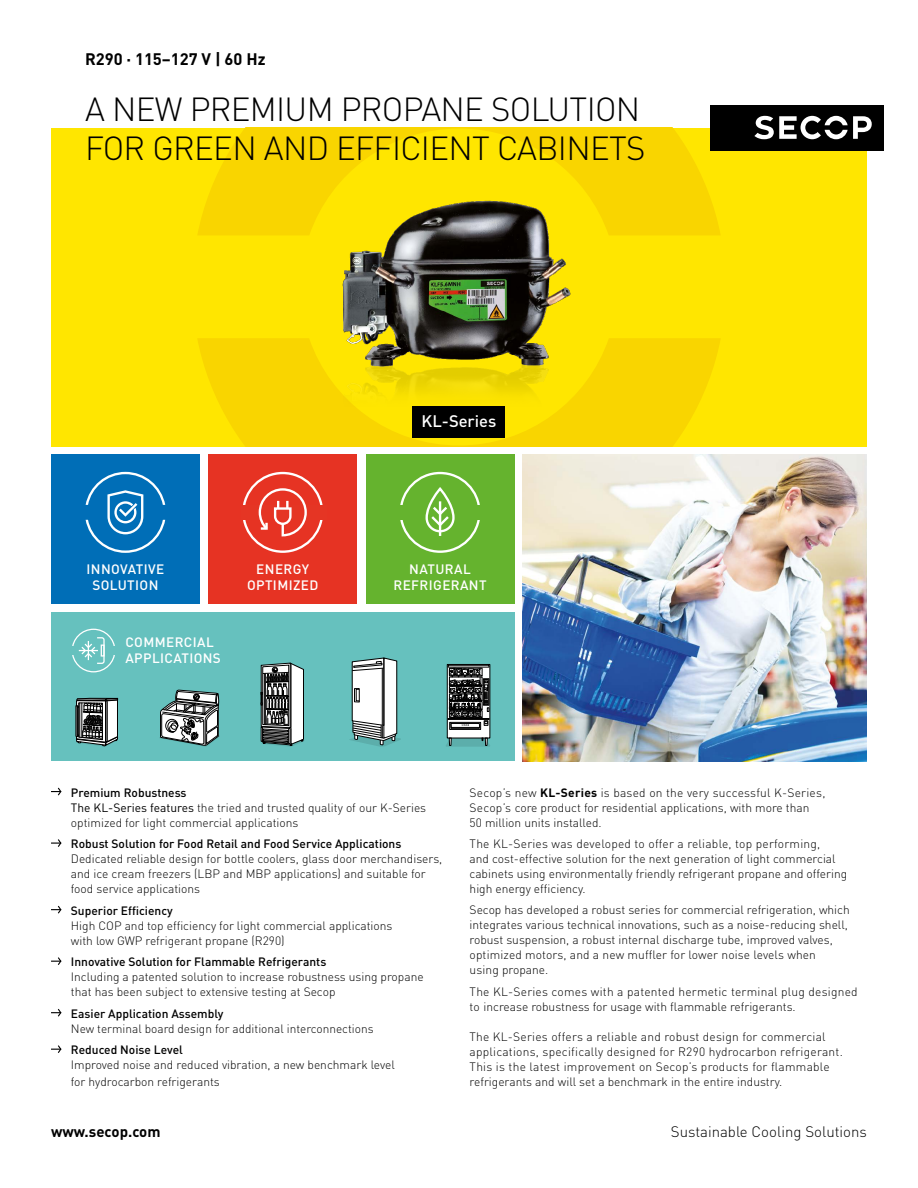
<style>
.page{position:relative;width:918px;height:1188px;background:#fff}
.page>*{position:absolute;margin:0;border:0;box-sizing:border-box;transform-origin:0 0}
.t1{font:300 33px/39px "DIN";letter-spacing:-.02em;color:#000}
.t2{font:700 16.5px "DIN";color:#000}
.t3{font:500 16.5px "DIN";color:#fff}
.t4{font:300 15px "DIN";color:#000}
.t5{font:700 15px "DIN";color:#000}
.t6{font:500 13.5px/16.5px "DIN";letter-spacing:.03em;color:#fff;text-align:center}
.t7{font:300 12px/15px "DIN";color:#000}
.t8{font:300 12px/15px "DIN";letter-spacing:.02em;color:#000}
.t9{font:500 12px "DIN";color:#000}
.s1{font-weight:500}
.s2{font-weight:400}
.s3{font-weight:700}
</style>
<div class="page">
<div style="left:51px;top:128px;width:816px;height:318px;background:#ffe600"></div>
<svg style="left:198px;top:338px;width:522px;height:108px;fill:#f9d500"></svg>
<svg style="left:198px;top:128px;width:523px;height:107px;fill:#f9d500"></svg>
<div style="left:710px;top:105px;width:173px;height:45px;background:#000"></div>
<svg style="left:754px;top:116px;width:118px;height:23px"></svg>
<svg style="left:51px;top:787px;width:11px;height:9px"></svg>
<svg style="left:51px;top:839px;width:11px;height:8px"></svg>
<svg style="left:51px;top:905px;width:11px;height:9px"></svg>
<svg style="left:51px;top:957px;width:11px;height:8px"></svg>
<svg style="left:51px;top:1009px;width:11px;height:8px"></svg>
<svg style="left:51px;top:1045px;width:11px;height:8px"></svg>
<img style="left:292px;top:142px;width:337px;height:304px">
<div style="left:413px;top:406px;width:92px;height:32px;background:#000"></div>
<img style="left:523px;top:455px;width:344px;height:306px">
<div style="left:366px;top:455px;width:148px;height:149px;background:#65b32e"></div>
<div style="left:400px;top:472px;width:81px;height:81px;border:2px solid #fff;border-radius:50%"></div>
<div style="left:398px;top:505px;width:85px;height:15px;background:#65b32e"></div>
<div style="left:426px;top:488px;width:29px;height:44px;border:2px solid #fff;border-radius:13px"></div>
<hr style="left:439px;top:501px;width:2px;height:35px;background:#fff">
<svg style="left:429px;top:504px;width:22px;height:24px"></svg>
<div style="left:51px;top:455px;width:149px;height:149px;background:#006eb7"></div>
<svg style="left:86px;top:472px;width:79px;height:81px"></svg>
<div style="left:208px;top:455px;width:149px;height:149px;background:#e63323"></div>
<div style="left:242px;top:472px;width:81px;height:81px;border:2px solid #fff;border-radius:50%"></div>
<div style="left:241px;top:505px;width:85px;height:15px;background:#e53524"></div>
<svg style="left:258px;top:488px;width:49px;height:49px"></svg>
<div style="left:51px;top:612px;width:463px;height:149px;background:#66c1be"></div>
<div style="left:72px;top:629px;width:43px;height:43px;border:1px solid #fff;border-radius:50%"></div>
<div style="left:71px;top:647px;width:46px;height:8px;background:#66c1be"></div>
<svg style="left:79px;top:637px;width:26px;height:27px"></svg>
<div style="left:101px;top:645px;width:4px;height:12px;border:1px solid #fff"></div>
<svg style="left:76px;top:698px;width:43px;height:49px"></svg>
<svg style="left:446px;top:664px;width:44px;height:83px"></svg>
<svg style="left:159px;top:690px;width:61px;height:57px"></svg>
<svg style="left:260px;top:663px;width:44px;height:84px"></svg>
<svg style="left:350px;top:658px;width:51px;height:89px"></svg>
<h2 class="t2" style="left:85px;top:48px;width:182px">R290 · 115–127 V | 60 Hz</h2>
<h1 class="t1" style="left:85px;top:90px;width:562px">A NEW PREMIUM PROPANE SOLUTION<br>FOR GREEN AND EFFICIENT CABINETS</h1>
<p class="t6" style="left:87px;top:560px;width:79px">INNOVATIVE<br>SOLUTION</p>
<p class="t6" style="left:247px;top:560px;width:73px">ENERGY<br>OPTIMIZED</p>
<p class="t6" style="left:125px;top:633px;width:97px;text-align:left">COMMERCIAL<br>APPLICATIONS</p>
<h2 class="t3" style="left:422px;top:411px;width:76px">KL-Series</h2>
<p class="t6" style="left:393px;top:560px;width:95px">NATURAL<br>REFRIGERANT</p>
<p class="t7" style="left:71px;top:785px;width:357px"><span class="s1">Premium Robustness<br></span><span class="s2">The KL-Series features</span> the tried and trusted quality of our K-Series optimized for light commercial applications</p>
<p class="t9" style="left:71px;top:836px;width:332px">Robust Solution for Food Retail and Food Service Applications</p>
<p class="t7" style="left:71px;top:851px;width:373px">Dedicated reliable design for bottle coolers, glass door merchandisers, and ice cream freezers (LBP and MBP applications) and suitable for food service applications</p>
<p class="t9" style="left:71px;top:903px;width:103px">Superior Efficiency</p>
<p class="t7" style="left:71px;top:918px;width:323px">High COP and top efficiency for light commercial applications with low GWP refrigerant propane (R290)</p>
<p class="t9" style="left:71px;top:954px;width:257px">Innovative Solution for Flammable Refrigerants</p>
<p class="t7" style="left:71px;top:969px;width:354px">Including a patented solution to increase robustness using propane that has been subject to extensive testing at Secop</p>
<p class="t9" style="left:71px;top:1006px;width:154px">Easier Application Assembly</p>
<p class="t7" style="left:71px;top:1021px;width:304px">New terminal board design for additional interconnections</p>
<p class="t9" style="left:71px;top:1042px;width:113px">Reduced Noise Level</p>
<p class="t7" style="left:71px;top:1056px;width:325px;line-height:16.5px">Improved noise and reduced vibration, a new benchmark level for hydrocarbon refrigerants</p>
<p class="t7" style="left:470px;top:785px;width:357px">Secop’s new <span class="s3">KL-Series</span> is based on the very successful K-Series,<br>Secop’s core product for residential applications, with more than<br>50 million units installed.</p>
<p class="t7" style="left:470px;top:836px;width:379px">The KL-Series was developed to offer a reliable, top performing,<br>and cost-effective solution for the next generation of light commercial cabinets using environmentally friendly refrigerant propane and offering high energy efficiency.</p>
<p class="t7" style="left:470px;top:902px;width:382px">Secop has developed a robust series for commercial refrigeration, which integrates various technical innovations, such as a noise-reducing shell, robust suspension, a robust internal discharge tube, improved valves, optimized motors, and a new muffler for lower noise levels when<br>using propane.</p>
<p class="t7" style="left:470px;top:984px;width:390px">The KL-Series comes with a patented hermetic terminal plug designed to increase robustness for usage with flammable refrigerants.</p>
<p class="t8" style="left:470px;top:1029px;width:375px">The KL-Series offers a reliable and robust design for commercial applications, specifically designed for R290 hydrocarbon refrigerant.<br>This is the latest improvement on Secop’s products for flammable refrigerants and will set a benchmark in the entire industry.</p>
<p class="t5" style="left:51px;top:1122px;width:111px">www.secop.com</p>
<p class="t4" style="left:671px;top:1122px;width:198px">Sustainable Cooling Solutions</p>
</div>
